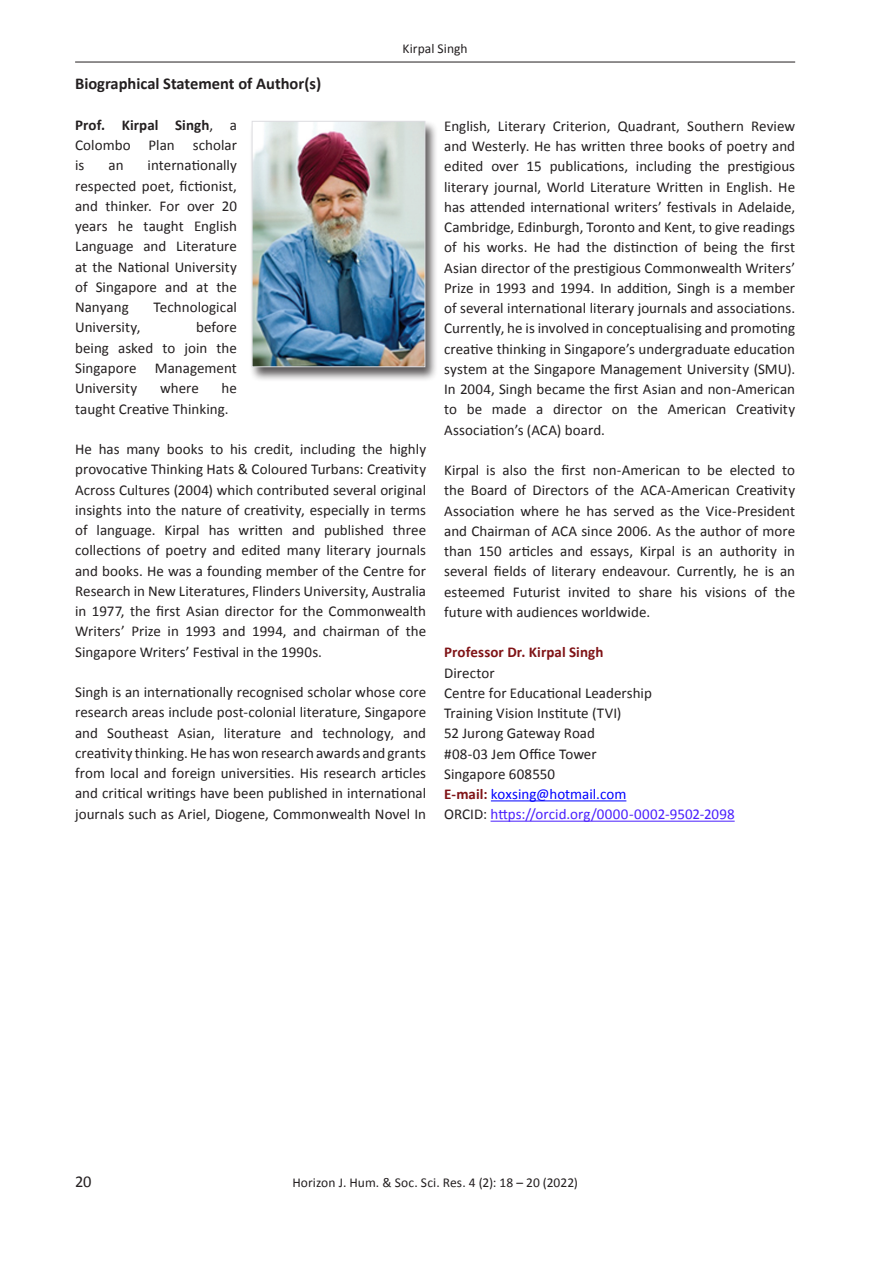
<style>
.page{position:relative;width:893px;height:1263px;background:#fff}
.page>*{position:absolute;margin:0;border:0;box-sizing:border-box;transform-origin:0 0}
.t1{font:700 16.5px "Calibri";color:#231f20}
.RH{font:16.5px "Calibri";color:#231f20}
.TX{font:15px/20.2px "Calibri";letter-spacing:.005em;color:#231f20;text-align:justify}
.TX-2{font:15px "Calibri";letter-spacing:.005em;color:#4a1ffd}
.TX-3{font:15px "Calibri";color:#00f}
.TX-4{font:700 15px "Calibri";letter-spacing:.005em;color:#7f1316}
.RH-2{font:13.5px "Calibri";letter-spacing:.005em;color:#231f20}
.s1{font-weight:700}
.s2{font-weight:700;color:#7f1316}
.s3{color:#231f20}
</style>
<div class="page">
<hr style="left:75px;top:62px;width:720px;height:1px;background:#231f20">
<hr style="left:491px;top:800px;width:135px;height:1px;background:#00f">
<hr style="left:491px;top:821px;width:244px;height:1px;background:#4a1ffd">
<div style="left:249px;top:120px;width:189px;height:263px;background:#231f20;opacity:.75"></div>
<img style="left:254px;top:123px;width:169px;height:242px">
<div style="left:252px;top:121px;width:173px;height:246px;border:1px solid #dddde1"></div>
<p class="RH-2" style="left:403px;top:40px;width:67px">Kirpal Singh</p>
<h1 class="t1" style="left:75px;top:73px;width:248px">Biographical Statement of Author(s)</h1>
<p class="TX" style="left:75px;top:115px;width:163px"><span class="s1">Prof. Kirpal Singh</span>, a Colombo Plan scholar is</p>
<p class="TX" style="left:75px;top:155px;width:163px;text-indent:72px">internationally respected poet, fictionist, and thinker. For over 20 years he taught English Language and Literature at the National University of Singapore and at the Nanyang</p>
<p class="TX" style="left:108px;top:155px;width:17px">an</p>
<p class="TX" style="left:153px;top:297px;width:85px">Technological</p>
<p class="TX" style="left:75px;top:317px;width:163px;text-indent:121px">before being asked to join the Singapore Management University</p>
<p class="TX" style="left:75px;top:317px;width:67px">University,</p>
<p class="TX" style="left:75px;top:378px;width:163px;text-indent:146px">he taught Creative Thinking.</p>
<p class="TX" style="left:75px;top:439px;width:353px">He has many books to his credit, including the highly provocative Thinking Hats &amp; Coloured Turbans: Creativity Across Cultures (2004) which contributed several original insights into the nature of creativity, especially in terms of language. Kirpal has written and published three collections of poetry and edited many literary journals and books. He was a founding member of the Centre for Research in New Literatures, Flinders University, Australia in 1977, the first Asian director for the Commonwealth Writers’ Prize in 1993 and 1994, and chairman of the Singapore Writers’ Festival in the 1990s.</p>
<p class="TX" style="left:75px;top:682px;width:353px">Singh is an internationally recognised scholar whose core research areas include post-colonial literature, Singapore and Southeast Asian, literature and technology, and creativity thinking. He has won research awards and grants from local and foreign universities. His research articles and critical writings have been published in international journals such as Ariel, Diogene, Commonwealth Novel In</p>
<p class="TX" style="left:160px;top:378px;width:40px">where</p>
<p class="TX" style="left:444px;top:116px;width:353px">English, Literary Criterion, Quadrant, Southern Review and Westerly. He has written three books of poetry and edited over 15 publications, including the prestigious literary journal, World Literature Written in English. He has attended international writers’ festivals in Adelaide, Cambridge, Edinburgh, Toronto and Kent, to give readings of his works. He had the distinction of being the first Asian director of the prestigious Commonwealth Writers’ Prize in 1993 and 1994. In addition, Singh is a member of several international literary journals and associations.<br>Currently, he is involved in conceptualising and promoting creative thinking in Singapore’s undergraduate education system at the Singapore Management University (SMU).<br>In 2004, Singh became the first Asian and non-American to be made a director on the American Creativity Association’s (ACA) board.</p>
<p class="TX" style="left:444px;top:460px;width:353px">Kirpal is also the first non-American to be elected to the Board of Directors of the ACA-American Creativity Association where he has served as the Vice-President and Chairman of ACA since 2006. As the author of more than 150 articles and essays, Kirpal is an authority in several fields of literary endeavour. Currently, he is an esteemed Futurist invited to share his visions of the future with audiences worldwide.</p>
<p class="TX-4" style="left:444px;top:643px;width:161px">Professor Dr. Kirpal Singh</p>
<p class="TX" style="left:444px;top:663px;width:52px">Director</p>
<p class="TX" style="left:444px;top:683px;width:209px">Centre for Educational Leadership</p>
<p class="TX" style="left:444px;top:703px;width:179px">Training Vision Institute (TVI)</p>
<p class="TX" style="left:444px;top:723px;width:152px">52 Jurong Gateway Road</p>
<p class="TX" style="left:444px;top:744px;width:154px">#08-03 Jem Office Tower</p>
<p class="TX" style="left:444px;top:764px;width:113px">Singapore 608550</p>
<p class="TX-3" style="left:444px;top:785px;width:184px"><span class="s2">E-mail:</span> koxsing@hotmail.com</p>
<p class="TX-2" style="left:444px;top:805px;width:292px"><span class="s3">ORCID:</span> https://orcid.org/0000-0002-9502-2098</p>
<p class="RH" style="left:75px;top:1171px;width:18px">20</p>
<p class="RH-2" style="left:292px;top:1174px;width:287px">Horizon J. Hum. &amp; Soc. Sci. Res. 4 (2): 18 – 20 (2022)</p>
</div>
